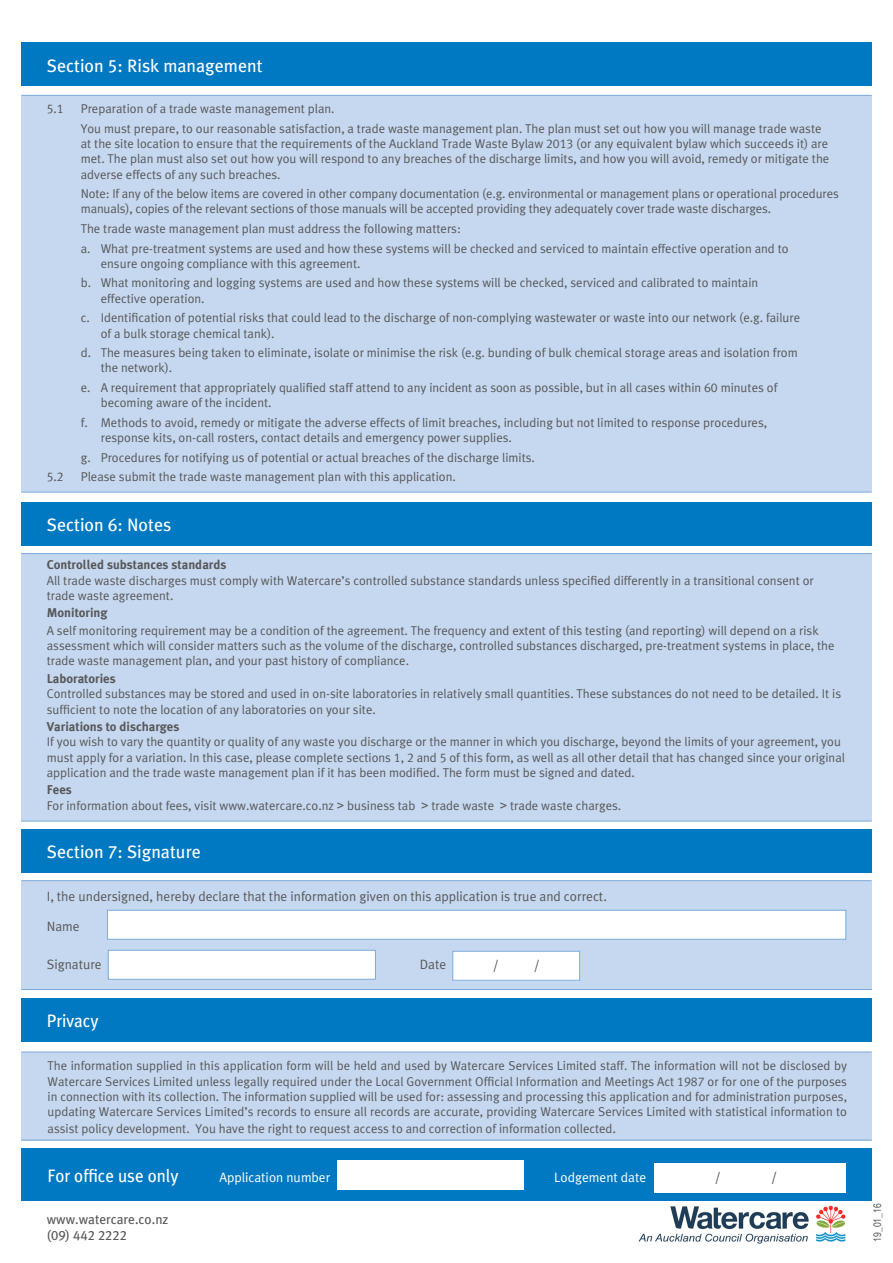
<style>
.page{position:relative;width:893px;height:1263px;background:#fff}
.page>*{position:absolute;margin:0;border:0;box-sizing:border-box;transform-origin:0 0}
.PAGE_SUB-HEADER{font:18px "Meta Plus";color:#fff}
.PAGE_SUB-HEADER-2{font:18px "Meta Plus";color:#fff;scale:.95 1}
.COPY_-_NO_RULE{font:13.5px "Meta Plus Normal";color:#57585a}
.COPY_-_NO_RULE-2{font:13.5px "Meta Plus Normal";color:#fff}
.t1{font:13.5px "Meta Plus";color:#57585a}
.t2{font:13.5px "Meta Plus Book Caps";color:#57585a}
.COPY_-_NO_RULE-3{font:12.75px/15.3px "Meta Plus Normal";color:#57585a}
.COPY_-_RULE_ABOVE{font:12.75px/15.3px "Meta Plus Normal";color:#57585a}
.List_Paragraph{font:12.75px/15.3px "Meta Plus Normal";color:#57585a}
.COPY_-_RULE_ABOVE-2{font:700 12.75px "Meta Plus";color:#57585a}
.List_Paragraph-2{font:12.75px "Meta Plus Normal Caps";color:#57585a}
.t3{font:10.5px "Arial Narrow";color:#57585a}
.s1{font-family:"Meta Plus Book Caps"}
.s2{font-family:"Meta Plus Normal Caps"}
.s3{font-family:"Arial"}
.s4{font-size:13.5px}
</style>
<div class="page">
<div style="left:21px;top:95px;width:851px;height:397px;background:#c6d8ef"></div>
<hr style="left:21px;top:95px;width:851px;height:1px;background:#7aabdb">
<hr style="left:21px;top:492px;width:851px;height:1px;background:#7aabdb">
<div style="left:21px;top:43px;width:851px;height:43px;background:#0079c2"></div>
<div style="left:21px;top:502px;width:851px;height:44px;background:#0079c2"></div>
<div style="left:21px;top:554px;width:851px;height:267px;background:#c6d8ef"></div>
<hr style="left:21px;top:553px;width:851px;height:1px;background:#7aabdb">
<hr style="left:21px;top:821px;width:851px;height:1px;background:#7aabdb">
<div style="left:21px;top:829px;width:851px;height:44px;background:#0079c2"></div>
<div style="left:21px;top:998px;width:851px;height:44px;background:#0079c2"></div>
<div style="left:21px;top:1052px;width:851px;height:88px;background:#c6d8ef"></div>
<hr style="left:21px;top:1052px;width:851px;height:1px;background:#7aabdb">
<hr style="left:21px;top:1140px;width:851px;height:1px;background:#7aabdb">
<div style="left:21px;top:1148px;width:851px;height:53px;background:#0079c2"></div>
<div style="left:337px;top:1160px;width:186px;height:30px;background:#fff"></div>
<div style="left:654px;top:1163px;width:192px;height:30px;background:#fff"></div>
<div style="left:21px;top:881px;width:851px;height:108px;background:#c6d8ef"></div>
<hr style="left:21px;top:880px;width:851px;height:1px;background:#7aabdb">
<hr style="left:21px;top:989px;width:851px;height:1px;background:#7aabdb">
<div style="left:107px;top:910px;width:739px;height:30px;background:#fff;border:1px solid #7aabdb"></div>
<div style="left:108px;top:950px;width:268px;height:30px;background:#fff;border:1px solid #7aabdb"></div>
<div style="left:453px;top:951px;width:127px;height:29px;background:#fff"></div>
<div style="left:452px;top:951px;width:128px;height:30px;border:1px solid #7aabdb"></div>
<img style="left:638px;top:1205px;width:208px;height:39px">
<p class="PAGE_SUB-HEADER" style="left:47px;top:55px;width:217px">Section <span class="s1">5</span>: Risk management</p>
<p class="List_Paragraph-2" style="left:47px;top:101px;width:19px">5.1</p>
<p class="COPY_-_NO_RULE-3" style="left:81px;top:101px;width:255px">Preparation of a trade waste management plan.</p>
<p class="COPY_-_NO_RULE-3" style="left:81px;top:120px;width:750px">You must prepare, to our reasonable satisfaction, a trade waste management plan. The plan must set out how you will manage trade waste at the site location to ensure that the requirements of the Auckland Trade Waste Bylaw <span class="s2">2013</span> (or any equivalent bylaw which succeeds it) are met. The plan must also set out how you will respond to any breaches of the discharge limits, and how you will avoid, remedy or mitigate the adverse effects of any such breaches.</p>
<p class="COPY_-_NO_RULE-3" style="left:81px;top:186px;width:760px">Note: If any of the below items are covered in other company documentation (e.g. environmental or management plans or operational procedures manuals), copies of the relevant sections of those manuals will be accepted providing they adequately cover trade waste discharges.</p>
<p class="COPY_-_NO_RULE-3" style="left:81px;top:221px;width:382px"><span class="s2">T</span>he trade waste management plan must address the following matters:</p>
<p class="COPY_-_NO_RULE-3" style="left:101px;top:240px;width:689px;text-indent:-20px">a. What pre-treatment systems are used and how these systems will be checked and serviced to maintain effective operation and to ensure ongoing compliance with this agreement.</p>
<p class="COPY_-_NO_RULE-3" style="left:101px;top:275px;width:659px;text-indent:-20px">b. What monitoring and logging systems are used and how these systems will be checked, serviced and calibrated to maintain effective operation.</p>
<p class="COPY_-_NO_RULE-3" style="left:101px;top:310px;width:701px;text-indent:-20px">c. Identification of potential risks that could lead to the discharge of non-complying wastewater or waste into our network (e.g. failure of a bulk storage chemical tank).</p>
<p class="List_Paragraph" style="left:101px;top:345px;width:698px;text-indent:-20px">d. The measures being taken to eliminate, isolate or minimise the risk (e.g. bunding of bulk chemical storage areas and isolation from the network).</p>
<p class="List_Paragraph" style="left:101px;top:380px;width:678px;text-indent:-20px">e. A requirement that appropriately qualified staff attend to any incident as soon as possible, but in all cases within <span class="s2">60</span> minutes of becoming aware of the incident.</p>
<p class="List_Paragraph" style="left:101px;top:415px;width:668px;text-indent:-20px">f. Methods to avoid, remedy or mitigate the adverse effects of limit breaches, including but not limited to response procedures, response kits, on-call rosters, contact details and emergency power supplies.</p>
<p class="List_Paragraph" style="left:81px;top:449px;width:456px">g. Procedures for notifying us of potential or actual breaches of the discharge limits.</p>
<p class="List_Paragraph-2" style="left:47px;top:469px;width:19px">5.2</p>
<p class="List_Paragraph" style="left:81px;top:469px;width:377px">Please submit the trade waste management plan with this application.</p>
<p class="PAGE_SUB-HEADER" style="left:47px;top:515px;width:126px">Section <span class="s1">6</span>: Notes</p>
<p class="COPY_-_RULE_ABOVE-2" style="left:47px;top:558px;width:181px">Controlled substances standards</p>
<p class="COPY_-_RULE_ABOVE" style="left:47px;top:572px;width:768px">All trade waste discharges must comply with Watercare’s controlled substance standards unless specified differently in a transitional consent or trade waste agreement.</p>
<p class="COPY_-_RULE_ABOVE-2" style="left:47px;top:606px;width:62px">Monitoring</p>
<p class="COPY_-_RULE_ABOVE" style="left:47px;top:623px;width:789px">A self monitoring requirement may be a condition of the agreement. The frequency and extent of this testing (and reporting) will depend on a risk assessment which will consider matters such as the volume of the discharge, controlled substances discharged, pre-treatment systems in place, the trade waste management plan, and your past history of compliance.</p>
<p class="COPY_-_RULE_ABOVE-2" style="left:47px;top:671px;width:70px">Laboratories</p>
<p class="COPY_-_RULE_ABOVE" style="left:47px;top:686px;width:796px">Controlled substances may be stored and used in on-site laboratories in relatively small quantities. These substances do not need to be detailed. It is sufficient to note the location of any laboratories on your site.</p>
<p class="COPY_-_RULE_ABOVE-2" style="left:47px;top:719px;width:134px">Variations to discharges</p>
<p class="COPY_-_RULE_ABOVE" style="left:47px;top:734px;width:800px">If you wish to vary the quantity or quality of any waste you discharge or the manner in which you discharge, beyond the limits of your agreement, you must apply for a variation. In this case, please complete sections <span class="s2">1, 2</span> and <span class="s2">5</span> of this form, as well as all other detail that has changed since your original application and the trade waste management plan if it has been modified. The form must be signed and dated.</p>
<p class="COPY_-_RULE_ABOVE-2" style="left:47px;top:782px;width:27px">Fees</p>
<p class="COPY_-_RULE_ABOVE" style="left:47px;top:797px;width:576px">For information about fees, visit www.watercare.co.nz <span class="s3">&gt;</span> business tab <span class="s3">&gt;</span> trade waste <span class="s3">&gt;</span> trade waste charges.</p>
<p class="PAGE_SUB-HEADER" style="left:47px;top:842px;width:155px">Section <span class="s1">7</span>: Signature</p>
<p class="COPY_-_NO_RULE" style="left:47px;top:888px;width:562px">I, the undersigned, hereby declare that the information given on this application is true and correct.</p>
<p class="COPY_-_NO_RULE" style="left:47px;top:918px;width:34px">Name</p>
<p class="COPY_-_NO_RULE" style="left:47px;top:957px;width:57px">Signature</p>
<p class="COPY_-_NO_RULE" style="left:420px;top:957px;width:28px">Date</p>
<p class="COPY_-_NO_RULE" style="left:493px;top:957px;width:8px">/</p>
<p class="COPY_-_NO_RULE" style="left:534px;top:957px;width:8px">/</p>
<p class="PAGE_SUB-HEADER-2" style="left:47px;top:1010px;width:56px">Privacy</p>
<p class="COPY_-_NO_RULE-3" style="left:48px;top:1058px;width:801px;text-align:justify">The information supplied in this application form will be held and used by Watercare Services Limited staff. The information will not be disclosed by Watercare Services Limited unless legally required under the Local Government Official Information and Meetings Act <span class="s2">1987</span> or for one of the purposes in connection with its collection. The information supplied will be used for: assessing and processing this application and for administration purposes, updating Watercare Services Limited’s records to ensure all records are accurate, providing Watercare Services Limited with statistical information to</p>
<p class="COPY_-_NO_RULE-3" style="left:48px;top:1120px;width:570px">assist policy development. You have the right to request access to and correction of information collected<span class="s4">.</span></p>
<p class="PAGE_SUB-HEADER-2" style="left:48px;top:1165px;width:139px">For office use only</p>
<p class="COPY_-_NO_RULE-2" style="left:219px;top:1169px;width:112px">Application number</p>
<p class="COPY_-_NO_RULE-2" style="left:554px;top:1169px;width:94px">Lodgement date</p>
<p class="COPY_-_NO_RULE" style="left:715px;top:1169px;width:8px">/</p>
<p class="COPY_-_NO_RULE" style="left:771px;top:1169px;width:8px">/</p>
<p class="t1" style="left:47px;top:1211px;width:123px">www.watercare.co.nz</p>
<p class="t2" style="left:47px;top:1228px;width:82px">(09) 442 2222</p>
<p class="t3" style="left:870px;top:1242px;width:40px;rotate:-90deg">19_01_16</p>
</div>
